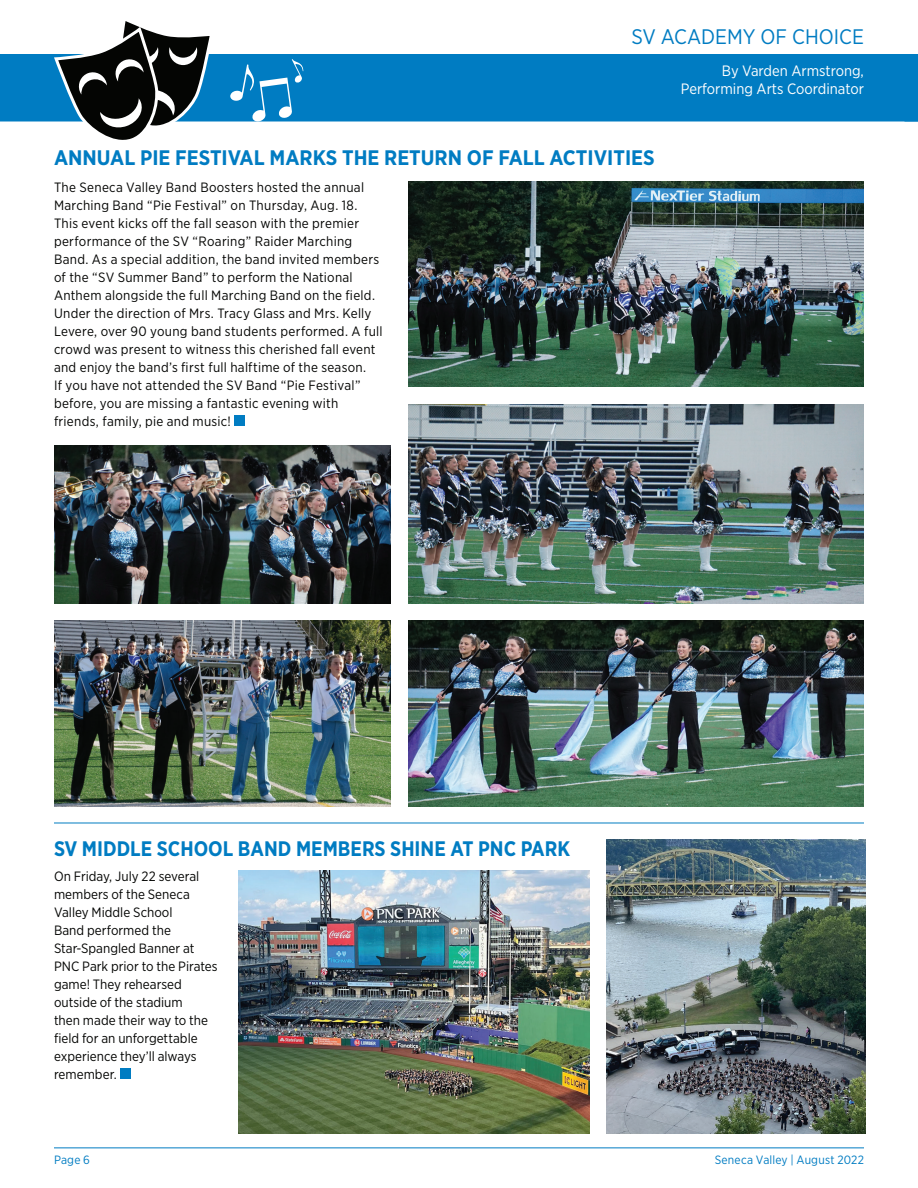
<style>
.page{position:relative;width:918px;height:1188px;background:#fff}
.page>*{position:absolute;margin:0;border:0;box-sizing:border-box;transform-origin:0 0}
.t1{font:700 21px "Gotham Narrow";color:#007cc2}
.t2{font:700 21px "Gotham Narrow";color:#007cc2;scale:.96 1}
.t3{font:21px "Gotham Narrow";color:#007cc2}
.t4{font:15px/18px "Gotham Narrow";color:#fff;text-align:right}
.t5{font:13.5px/18px "Gotham Narrow";letter-spacing:.015em;color:#040503}
.t6{font:12px "Gotham Narrow";letter-spacing:.015em;color:#007cc2}
</style>
<div class="page">
<hr style="left:54px;top:1148px;width:810px;height:1px;background:#007cc2">
<div style="left:0;top:54px;width:904px;height:68px;background:#007cc2"></div>
<div style="left:234px;top:415px;width:11px;height:11px;background:#007cc2"></div>
<hr style="left:54px;top:823px;width:810px;height:1px;background:#007cc2">
<svg style="left:904px;top:54px;width:14px;height:68px"></svg>
<svg style="left:53px;top:21px;width:161px;height:119px"></svg>
<svg style="left:230px;top:59px;width:73px;height:63px"></svg>
<img style="left:54px;top:621px;width:337px;height:185px">
<img style="left:54px;top:446px;width:337px;height:158px">
<img style="left:409px;top:404px;width:455px;height:200px">
<img style="left:409px;top:621px;width:455px;height:185px">
<img style="left:409px;top:181px;width:455px;height:206px">
<div style="left:120px;top:1069px;width:10px;height:10px;background:#007cc2"></div>
<img style="left:606px;top:839px;width:259px;height:295px">
<img style="left:238px;top:871px;width:351px;height:263px">
<h1 class="t3" style="left:632px;top:23px;width:234px">SV ACADEMY OF CHOICE</h1>
<p class="t4" style="left:681px;top:62px;width:185px">By Varden Armstrong,<br>Performing Arts Coordinator</p>
<h1 class="t1" style="left:54px;top:144px;width:602px">ANNUAL PIE FESTIVAL MARKS THE RETURN OF FALL ACTIVITIES</h1>
<p class="t5" style="left:54px;top:178px;width:330px">The Seneca Valley Band Boosters hosted the annual Marching Band “Pie Festival” on Thursday, Aug. 18.<br>This event kicks off the fall season with the premier performance of the SV “Roaring” Raider Marching Band. As a special addition, the band invited members of the “SV Summer Band” to perform the National Anthem alongside the full Marching Band on the field.<br>Under the direction of Mrs. Tracy Glass and Mrs. Kelly Levere, over 90 young band students performed. A full crowd was present to witness this cherished fall event and enjoy the band’s first full halftime of the season.<br>If you have not attended the SV Band “Pie Festival” before, you are missing a fantastic evening with friends, family, pie and music!</p>
<h1 class="t2" style="left:54px;top:835px;width:539px">SV MIDDLE SCHOOL BAND MEMBERS SHINE AT PNC PARK</h1>
<p class="t5" style="left:54px;top:867px;width:165px">On Friday, July 22 several members of the Seneca<br>Valley Middle School<br>Band performed the<br>Star-Spangled Banner at<br>PNC Park prior to the Pirates game! They rehearsed outside of the stadium<br>then made their way to the field for an unforgettable experience they’ll always remember.</p>
<p class="t6" style="left:54px;top:1153px;width:38px">Page 6</p>
<p class="t6" style="left:715px;top:1153px;width:151px">Seneca Valley | August 2022</p>
</div>
